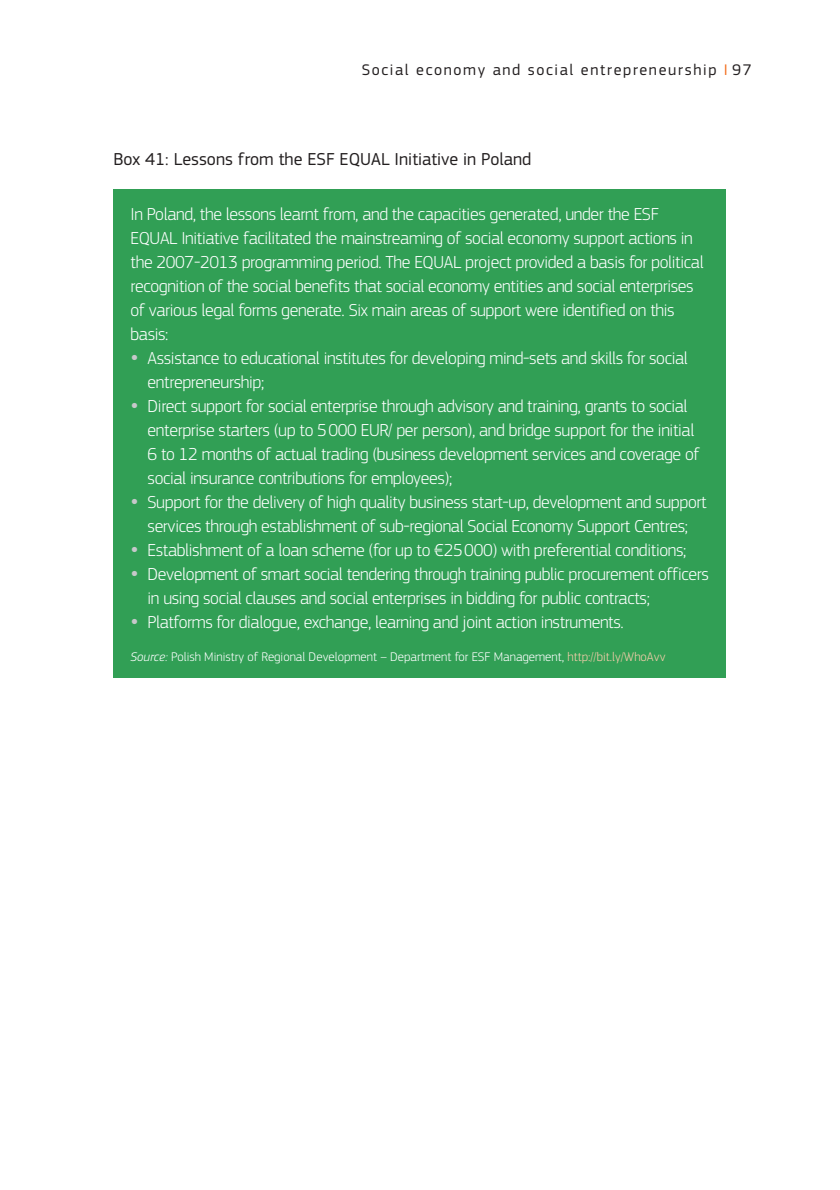
<style>
.page{position:relative;width:840px;height:1190px;background:#fff}
.page>*{position:absolute;margin:0;border:0;box-sizing:border-box;transform-origin:0 0}
.t1{font:300 18px/24px "PF Square Sans Pro";letter-spacing:-.02em;color:#fff}
.t2{font:18px "PF Square Sans Pro";color:#231f20}
.t3{font:16px "PF Square Sans Pro";letter-spacing:.1em;color:#231f20}
.t4{font:300 13px "PF Square Sans Pro";color:#fff}
.s1{color:#f36f21}
.s2{font-style:italic}
.s3{color:#fdcead}
</style>
<div class="page">
<div style="left:113px;top:189px;width:613px;height:489px;background:#319f55"></div>
<p class="t3" style="left:361px;top:64px;width:391px">Social economy and social entrepreneurship <span class="s1">I</span> 97</p>
<p class="t2" style="left:113px;top:152px;width:419px">Box 41: Lessons from the ESF EQUAL Initiative in Poland</p>
<p class="t1" style="left:130px;top:203px;width:574px">In Poland, the lessons learnt from, and the capacities generated, under the ESF EQUAL Initiative facilitated the mainstreaming of social economy support actions in the 2007-2013 programming period. The EQUAL project provided a basis for political recognition of the social benefits that social economy entities and social enterprises of various legal forms generate. Six main areas of support were identified on this basis:</p>
<p class="t1" style="left:147px;top:347px;width:562px">Assistance to educational institutes for developing mind-sets and skills for social entrepreneurship;<br>Direct support for social enterprise through advisory and training, grants to social enterprise starters (up to 5 000 EUR/ per person), and bridge support for the initial<br>6 to 12 months of actual trading (business development services and coverage of social insurance contributions for employees);<br>Support for the delivery of high quality business start-up, development and support services through establishment of sub-regional Social Economy Support Centres; Establishment of a loan scheme (for up to €25 000) with preferential conditions; Development of smart social tendering through training public procurement officers in using social clauses and social enterprises in bidding for public contracts; Platforms for dialogue, exchange, learning and joint action instruments.</p>
<p class="t4" style="left:130px;top:651px;width:536px"><span class="s2">Source:</span> Polish Ministry of Regional Development – Department for ESF Management, <span class="s3">http://bit.ly/WhoAvv</span></p>
</div>
